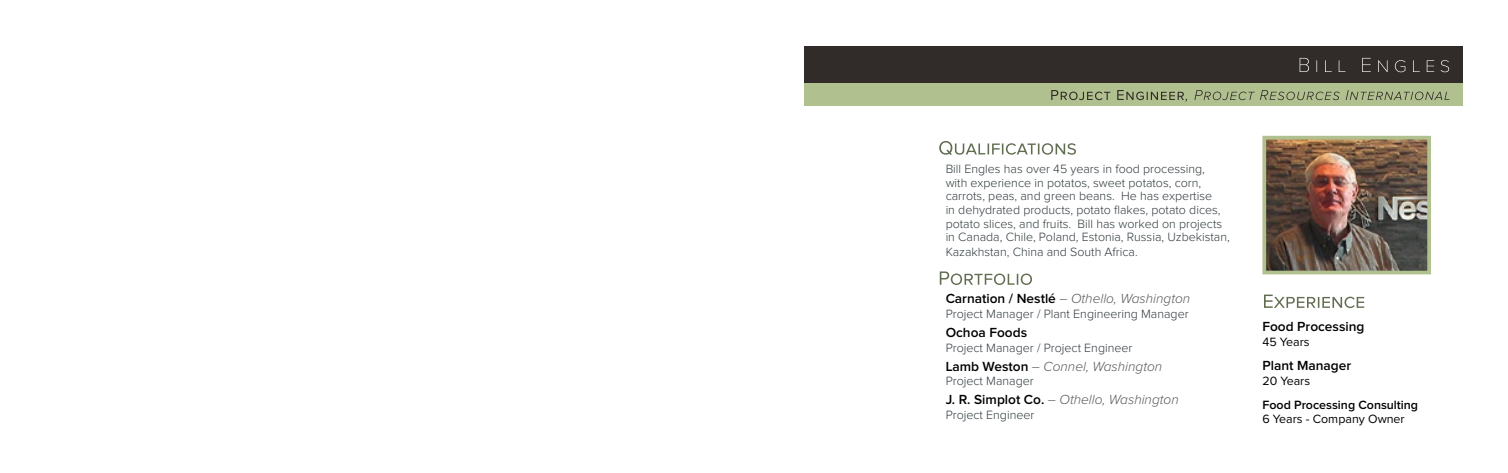
<style>
.page{position:relative;width:1508px;height:473px;background:#fff}
.page>*{position:absolute;margin:0;border:0;box-sizing:border-box;transform-origin:0 0}
.t1{font:italic 300 13.62px "Proxima Nova";color:#58595b}
.t2{font:600 13.62px "Proxima Nova";color:#000}
.t3{font:300 12.38px/13.6px "Proxima Nova";color:#313b3f}
.t4{font:600 12.38px/23.6px "Proxima Nova";color:#000}
.t5{font:12.38px "Proxima Nova";color:#000}
.s1{font-weight:600;font-style:normal;color:#000}
.s2{font-weight:400}
</style>
<div class="page">
<div style="left:804px;top:46px;width:658px;height:38px;background:#312b2a"></div>
<div style="left:804px;top:84px;width:658px;height:22px;background:#b0c08e"></div>
<img style="left:1262px;top:135px;width:169px;height:140px">
<svg style="left:939px;top:141px;width:137px;height:14px"></svg>
<svg style="left:939px;top:271px;width:93px;height:14px"></svg>
<svg style="left:1264px;top:294px;width:100px;height:14px"></svg>
<svg style="left:1051px;top:90px;width:398px;height:12px"></svg>
<svg style="left:1299px;top:58px;width:150px;height:14px"></svg>
<p class="t3" style="left:945px;top:162px;width:286px">Bill Engles has over 45 years in food processing,<br>with experience in potatos, sweet potatos, corn, carrots, peas, and green beans. He has expertise<br>in dehydrated products, potato flakes, potato dices, potato slices, and fruits. Bill has worked on projects in Canada, Chile, Poland, Estonia, Russia, Uzbekistan,</p>
<p class="t3" style="left:945px;top:245px;width:194px">Kazakhstan, China and South Africa.</p>
<p class="t1" style="left:945px;top:292px;width:246px"><span class="s1">Carnation / Nestlé</span> – Othello, Washington</p>
<p class="t3" style="left:945px;top:307px;width:244px">Project Manager / Plant Engineering Manager</p>
<p class="t2" style="left:945px;top:326px;width:83px">Ochoa Foods</p>
<p class="t3" style="left:945px;top:341px;width:188px">Project Manager / Project Engineer</p>
<p class="t1" style="left:945px;top:359px;width:218px"><span class="s1">Lamb Weston</span> – Connel, Washington</p>
<p class="t3" style="left:945px;top:374px;width:90px">Project Manager</p>
<p class="t1" style="left:945px;top:393px;width:235px"><span class="s1">J. R. Simplot Co.</span> – Othello, Washington</p>
<p class="t3" style="left:945px;top:408px;width:90px">Project Engineer</p>
<p class="t2" style="left:1262px;top:320px;width:104px">Food Processing</p>
<p class="t5" style="left:1262px;top:336px;width:49px">45 Years</p>
<p class="t2" style="left:1262px;top:359px;width:90px">Plant Manager</p>
<p class="t4" style="left:1262px;top:369px;width:157px"><span class="s2">20 Years<br></span>Food Processing Consulting</p>
<p class="t5" style="left:1262px;top:413px;width:144px">6 Years - Company Owner</p>
</div>
